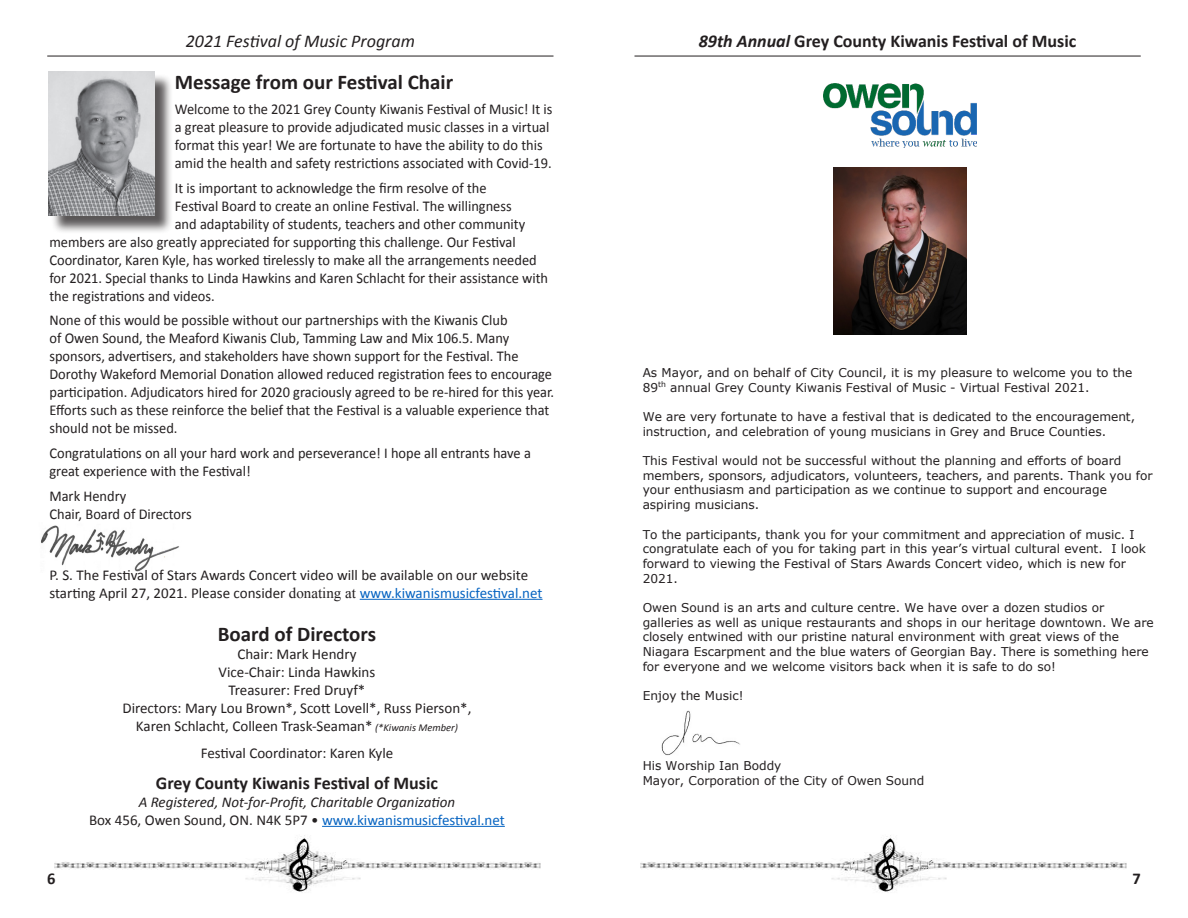
<style>
.page{position:relative;width:1188px;height:918px;background:#fff}
.page>*{position:absolute;margin:0;border:0;box-sizing:border-box;transform-origin:0 0}
.t1{font:700 21px "Calibri";color:#231f20}
.t2{font:700 18px "Calibri";color:#231f20}
.t3{font:italic 18px "Calibri";color:#231f20}
.t4{font:700 16.5px "Calibri";color:#231f20}
.t5{font:15px/18px "Calibri";color:#231f20;scale:.96 1}
.t6{font:15px/18px "Calibri";color:#231f20;text-align:center}
.t7{font:italic 15px/18px "Calibri";color:#231f20;text-align:center}
.t8{font:12.15px/14.7px "Verdana";letter-spacing:-.005em;color:#231f20}
.s1{font-style:italic}
.s2{font-family:"Times New Roman"}
.s3{color:#0563c1}
.s4{font-style:italic;font-size:10.5px}
.s5{font-style:normal}
.s6{font-style:normal;color:#0563c1}
</style>
<div class="page">
<img style="left:54px;top:835px;width:487px;height:57px">
<img style="left:640px;top:835px;width:487px;height:57px">
<hr style="left:47px;top:56px;width:507px;height:1px;background:#231f20">
<hr style="left:634px;top:56px;width:507px;height:1px;background:#231f20">
<img style="left:41px;top:525px;width:138px;height:47px">
<hr style="left:322px;top:826px;width:183px;height:1px;background:#0563c1">
<img style="left:823px;top:83px;width:153px;height:64px">
<img style="left:833px;top:168px;width:134px;height:167px">
<img style="left:661px;top:710px;width:79px;height:46px">
<div style="left:51px;top:74px;width:122px;height:160px;background:#231f20;opacity:.75"></div>
<img style="left:49px;top:72px;width:106px;height:143px">
<hr style="left:360px;top:599px;width:183px;height:1px;background:#0563c1">
<p class="t3" style="left:186px;top:28px;width:231px">2021 Festival of Music Program</p>
<p class="t2" style="left:699px;top:29px;width:379px"><span class="s1">89th Annual</span> Grey County Kiwanis Festival of Music</p>
<h1 class="t1" style="left:175px;top:68px;width:280px">Message from our Festival Chair</h1>
<p class="t5" style="left:175px;top:100px;width:395px">Welcome to the 2021 Grey County Kiwanis Festival of Music! It is a great pleasure to provide adjudicated music classes in a virtual format this year! We are fortunate to have the ability to do this amid the health and safety restrictions associated with Covid-19.</p>
<p class="t5" style="left:175px;top:179px;width:326px">It is important to acknowledge the firm resolve of the</p>
<p class="t5" style="left:175px;top:197px;width:353px">Festival Board to create an online Festival. The willingness</p>
<p class="t5" style="left:175px;top:215px;width:367px">and adaptability of students, teachers and other community</p>
<p class="t5" style="left:49px;top:233px;width:487px">members are also greatly appreciated for supporting this challenge. Our Festival</p>
<p class="t5" style="left:49px;top:251px;width:509px">Coordinator, Karen Kyle, has worked tirelessly to make all the arrangements needed</p>
<p class="t5" style="left:49px;top:269px;width:521px">for 2021. Special thanks to Linda Hawkins and Karen Schlacht for their assistance with</p>
<p class="t5" style="left:49px;top:287px;width:174px">the registrations and videos.</p>
<p class="t5" style="left:49px;top:311px;width:527px">None of this would be possible without our partnerships with the Kiwanis Club<br>of Owen Sound, the Meaford Kiwanis Club, Tamming Law and Mix 106.5. Many sponsors, advertisers, and stakeholders have shown support for the Festival. The Dorothy Wakeford Memorial Donation allowed reduced registration fees to encourage participation. Adjudicators hired for 2020 graciously agreed to be re-hired for this year.<br>Efforts such as these reinforce the belief that the Festival is a valuable experience that should not be missed.</p>
<p class="t5" style="left:49px;top:444px;width:503px">Congratulations on all your hard work and perseverance! I hope all entrants have a great experience with the Festival!</p>
<p class="t5" style="left:49px;top:487px;width:150px">Mark Hendry<br>Chair, Board of Directors</p>
<p class="t6" style="left:49px;top:566px;width:495px;text-align:left">P. S. The Festival of Stars Awards Concert video will be available on our website starting April 27, 2021. Please consider <span class="s2">donating at</span> <span class="s3">www.kiwanismusicfestival.net</span></p>
<h1 class="t1" style="left:218px;top:621px;width:160px">Board of Directors</h1>
<p class="t6" style="left:122px;top:645px;width:351px">Chair: Mark Hendry<br>Vice-Chair: Linda Hawkins<br>Treasurer: Fred Druyf*<br>Directors: Mary Lou Brown*, Scott Lovell*, Russ Pierson*, Karen Schlacht, Colleen Trask-Seaman* <span class="s4">(*Kiwanis Member)</span></p>
<p class="t6" style="left:201px;top:744px;width:194px">Festival Coordinator: Karen Kyle</p>
<p class="t2" style="left:156px;top:771px;width:284px">Grey County Kiwanis Festival of Music</p>
<p class="t7" style="left:89px;top:792px;width:417px">A Registered, Not-for-Profit, Charitable Organization<br><span class="s5">Box 456, Owen Sound, ON. N4K 5P7 •</span> <span class="s6">www.kiwanismusicfestival.net</span></p>
<p class="t8" style="left:643px;top:365px;width:491px">As Mayor, and on behalf of City Council, it is my pleasure to welcome you to the<br>89<sup>th</sup> annual Grey County Kiwanis Festival of Music - Virtual Festival 2021.</p>
<p class="t8" style="left:643px;top:409px;width:494px">We are very fortunate to have a festival that is dedicated to the encouragement, instruction, and celebration of young musicians in Grey and Bruce Counties.</p>
<p class="t8" style="left:643px;top:453px;width:512px">This Festival would not be successful without the planning and efforts of board members, sponsors, adjudicators, volunteers, teachers, and parents. Thank you for your enthusiasm and participation as we continue to support and encourage aspiring musicians.</p>
<p class="t8" style="left:643px;top:527px;width:505px">To the participants, thank you for your commitment and appreciation of music. I congratulate each of you for taking part in this year’s virtual cultural event. I look forward to viewing the Festival of Stars Awards Concert video, which is new for 2021.</p>
<p class="t8" style="left:643px;top:600px;width:513px">Owen Sound is an arts and culture centre. We have over a dozen studios or galleries as well as unique restaurants and shops in our heritage downtown. We are closely entwined with our pristine natural environment with great views of the Niagara Escarpment and the blue waters of Georgian Bay. There is something here for everyone and we welcome visitors back when it is safe to do so!</p>
<p class="t8" style="left:643px;top:688px;width:102px">Enjoy the Music!</p>
<p class="t8" style="left:643px;top:758px;width:283px">His Worship Ian Boddy<br>Mayor, Corporation of the City of Owen Sound</p>
<p class="t4" style="left:47px;top:868px;width:10px">6</p>
<p class="t4" style="left:1132px;top:868px;width:10px">7</p>
</div>
